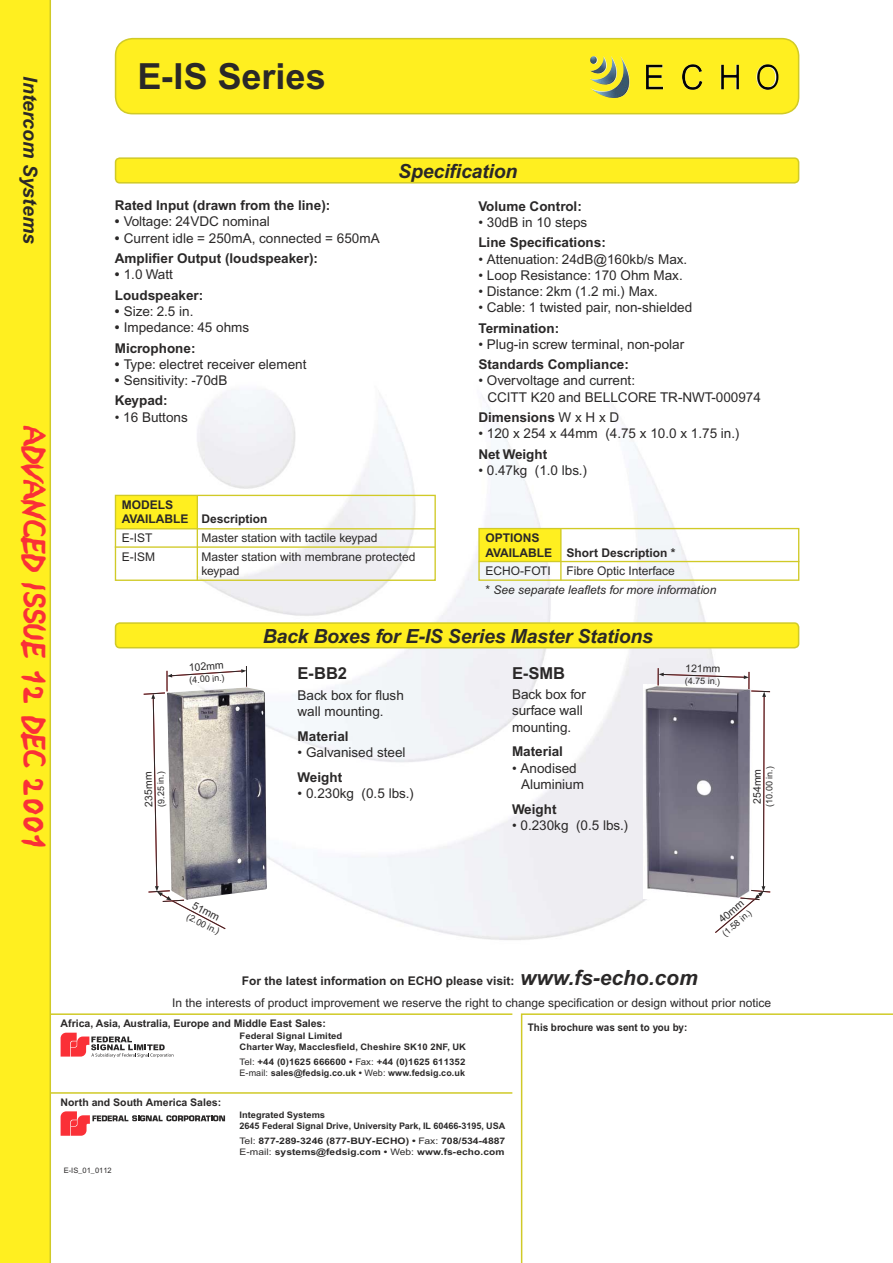
<style>
.page{position:relative;width:893px;height:1263px;background:#fff}
.page>*{position:absolute;margin:0;border:0;box-sizing:border-box;transform-origin:0 0}
.t1{font:700 36px "Arial";color:#2a2828}
.t2{font:27px "Sand";color:#fa3037}
.t3{font:italic 700 19.5px "Arial";letter-spacing:-.01em;color:#2a2828}
.t4{font:700 16.5px "Arial";color:#2a2828}
.t5{font:13.5px/20.4px "Arial";color:#2a2828}
.t6{font:700 13.5px/20.4px "Arial";color:#2a2828}
.t7{font:12px/14.4px "Arial";color:#2a2828}
.t8{font:700 12px/14.4px "Arial";color:#2a2828}
.t9{font:italic 12px/18.6px "Arial";color:#2a2828}
.t10{font:700 10.5px "Arial";color:#2a2828}
.t11{font:10.5px "Arial";color:#2a2828}
.t12{font:700 10.5px "Arial";color:#2a2828;scale:.94 1}
.t13{font:700 9px/10.8px "Arial";letter-spacing:.01em;color:#2a2828;scale:1.15 1}
.t14{font:700 9px/10.8px "Arial";letter-spacing:.01em;color:#2a2828;scale:1.07 1}
.t15{font:700 9px/10.8px "Arial";letter-spacing:.01em;color:#2a2828}
.t16{font:700 9px/10.8px "Arial";letter-spacing:.01em;color:#2a2828;scale:1.05 1}
.t17{font:9px "Arial";color:#2a2828}
.t18{font:7.5px "Arial";color:#2a2828}
.s1{font-weight:700}
.s2{font-weight:400}
.s3{font-style:normal}
.s4{font-style:italic;font-size:21px}
</style>
<div class="page">
<svg style="left:61px;top:1033px;width:112px;height:24px"></svg>
<hr style="left:45px;top:1013px;width:467px;height:2px;background:#d0ca27">
<svg style="left:520px;top:1013px;width:373px;height:250px"></svg>
<svg style="left:61px;top:1111px;width:164px;height:25px"></svg>
<hr style="left:45px;top:1092px;width:467px;height:2px;background:#d0ca27">
<svg style="left:114px;top:37px;width:686px;height:77px;background:#faeb24"></svg>
<div style="left:0;top:0;width:51px;height:1263px;background:#ffef20"></div>
<img style="left:590px;top:56px;width:40px;height:42px">
<div style="left:115px;top:495px;width:82px;height:34px;background:#ffef20"></div>
<div style="left:115px;top:495px;width:321px;height:86px;border:1px solid #d0ca27"></div>
<hr style="left:197px;top:495px;width:1px;height:85px;background:#d0ca27">
<hr style="left:115px;top:528px;width:320px;height:1px;background:#d0ca27">
<div style="left:479px;top:528px;width:82px;height:33px;background:#ffef20"></div>
<div style="left:478px;top:528px;width:321px;height:53px;border:1px solid #d0ca27"></div>
<hr style="left:560px;top:528px;width:2px;height:52px;background:#d0ca27">
<hr style="left:479px;top:561px;width:320px;height:1px;background:#d0ca27">
<hr style="left:115px;top:546px;width:320px;height:2px;background:#d0ca27">
<svg style="left:114px;top:621px;width:686px;height:27px;background:#faeb2c"></svg>
<svg style="left:114px;top:157px;width:686px;height:26px;background:#faeb25"></svg>
<img style="left:247px;top:687px;width:20px;height:205px">
<img style="left:644px;top:685px;width:14px;height:206px">
<svg style="left:143px;top:666px;width:104px;height:264px"></svg>
<svg style="left:658px;top:668px;width:113px;height:265px"></svg>
<p class="t3" style="left:42px;top:76px;width:169px;rotate:90deg">Intercom Systems</p>
<p class="t2" style="left:49px;top:428px;width:425px;rotate:90deg">ADVANCED ISSUE 12 DEC 2001</p>
<p class="t1" style="left:137px;top:56px;width:190px">E-IS Series</p>
<p class="t6" style="left:115px;top:195px;width:217px">Rated Input (drawn from the line):</p>
<p class="t5" style="left:115px;top:212px;width:157px"><span class="s1">•</span> Voltage: 24VDC nominal</p>
<p class="t5" style="left:115px;top:228px;width:266px"><span class="s1">•</span> Current idle = 250mA, connected = 650mA<br><span class="s1">Amplifier Output (loudspeaker):</span></p>
<p class="t6" style="left:115px;top:264px;width:90px">• <span class="s2">1.0 Watt<br></span>Loudspeaker:</p>
<p class="t5" style="left:115px;top:301px;width:80px"><span class="s1">•</span> Size: 2.5 in.</p>
<p class="t5" style="left:115px;top:317px;width:136px"><span class="s1">•</span> Impedance: 45 ohms<br><span class="s1">Microphone:</span></p>
<p class="t5" style="left:115px;top:354px;width:193px"><span class="s1">•</span> Type: electret receiver element</p>
<p class="t5" style="left:115px;top:370px;width:114px"><span class="s1">•</span> Sensitivity: -70dB<br><span class="s1">Keypad:</span></p>
<p class="t5" style="left:115px;top:407px;width:75px">• 16 Buttons</p>
<p class="t3" style="left:398px;top:159px;width:121px">Specification</p>
<p class="t6" style="left:478px;top:196px;width:105px">Volume Control:</p>
<p class="t6" style="left:478px;top:212px;width:129px"><span class="s2">• 30dB in 10 steps<br></span>Line Specifications:</p>
<p class="t5" style="left:478px;top:249px;width:210px">• Attenuation: 24dB@160kb/s Max.</p>
<p class="t5" style="left:478px;top:265px;width:206px">• Loop Resistance: 170 Ohm Max.</p>
<p class="t5" style="left:478px;top:281px;width:181px">• Distance: 2km (1.2 mi.) Max.</p>
<p class="t5" style="left:478px;top:297px;width:215px">• Cable: 1 twisted pair, non-shielded<br><span class="s1">Termination:</span></p>
<p class="t5" style="left:478px;top:334px;width:207px">• Plug-in screw terminal, non-polar<br><span class="s1">Standards Compliance:</span></p>
<p class="t5" style="left:487px;top:373px;width:275px;line-height:16.2px;text-indent:-9px">• Overvoltage and current:<br>CCITT K20 and BELLCORE TR-NWT-000974</p>
<p class="t6" style="left:478px;top:407px;width:143px">Dimensions <span class="s2">W x H x D</span></p>
<p class="t5" style="left:478px;top:423px;width:263px">• 120 x 254 x 44mm (4.75 x 10.0 x 1.75 in.)<br><span class="s1">Net Weight</span></p>
<p class="t5" style="left:478px;top:460px;width:110px">• 0.47kg (1.0 lbs.)</p>
<p class="t8" style="left:122px;top:498px;width:147px">MODELS<br>AVAILABLE Description</p>
<p class="t7" style="left:122px;top:531px;width:32px">E-IST</p>
<p class="t7" style="left:201px;top:531px;width:178px">Master station with tactile keypad</p>
<p class="t7" style="left:122px;top:549px;width:35px">E-ISM</p>
<p class="t7" style="left:201px;top:549px;width:215px">Master station with membrane protected keypad</p>
<p class="t8" style="left:485px;top:531px;width:191px">OPTIONS<br>AVAILABLE Short Description *</p>
<p class="t7" style="left:485px;top:564px;width:67px">ECHO-FOTI</p>
<p class="t9" style="left:485px;top:562px;width:232px;text-indent:81px"><span class="s3">Fibre Optic Interface<br>*</span> See separate leaflets for more information</p>
<p class="t11" style="left:188px;top:661px;width:37px;rotate:-4deg">102mm</p>
<p class="t17" style="left:189px;top:675px;width:37px;rotate:-4deg">(4.00 in.)</p>
<p class="t11" style="left:143px;top:807px;width:37px;rotate:-91deg">235mm</p>
<p class="t17" style="left:156px;top:807px;width:37px;rotate:-91deg">(9.25 in.)</p>
<p class="t3" style="left:263px;top:624px;width:392px">Back Boxes for E-IS Series Master Stations</p>
<p class="t4" style="left:298px;top:664px;width:51px">E-BB2</p>
<p class="t5" style="left:298px;top:687px;width:108px;line-height:16.2px">Back box for flush wall mounting.</p>
<p class="t6" style="left:298px;top:726px;width:53px">Material</p>
<p class="t5" style="left:298px;top:740px;width:109px;line-height:24.8px">• Galvanised steel<br><span class="s1">Weight</span></p>
<p class="t5" style="left:298px;top:783px;width:118px">• 0.230kg (0.5 lbs.)</p>
<p class="t4" style="left:512px;top:663px;width:55px">E-SMB</p>
<p class="t5" style="left:512px;top:686px;width:75px;line-height:16.2px">Back box for surface wall mounting.</p>
<p class="t6" style="left:512px;top:741px;width:53px">Material</p>
<p class="t5" style="left:521px;top:760px;width:65px;line-height:16.2px;text-indent:-9px">• Anodised<br>Aluminium</p>
<p class="t6" style="left:512px;top:799px;width:46px">Weight</p>
<p class="t5" style="left:512px;top:815px;width:118px">• 0.230kg (0.5 lbs.)</p>
<p class="t11" style="left:685px;top:662px;width:37px;rotate:1deg">121mm</p>
<p class="t17" style="left:685px;top:675px;width:37px;rotate:1deg">(4.75 in.)</p>
<p class="t11" style="left:751px;top:804px;width:37px;rotate:-90deg">254mm</p>
<p class="t17" style="left:764px;top:807px;width:42px;rotate:-90deg">(10.00 in.)</p>
<p class="t11" style="left:196px;top:899px;width:31px;rotate:27deg">51mm</p>
<p class="t17" style="left:190px;top:911px;width:37px;rotate:27deg">(2.00 in.)</p>
<p class="t11" style="left:716px;top:916px;width:31px;rotate:-40deg">40mm</p>
<p class="t17" style="left:720px;top:930px;width:37px;rotate:-40deg">(1.58 in.)</p>
<p class="t8" style="left:242px;top:974px;width:457px">For the latest information on ECHO please visit: <span class="s4">www.fs-echo.com</span></p>
<p class="t12" style="left:528px;top:1021px;width:171px">This brochure was sent to you by:</p>
<p class="t7" style="left:172px;top:996px;width:600px">In the interests of product improvement we reserve the right to change specification or design without prior notice</p>
<p class="t10" style="left:61px;top:1018px;width:267px">Africa, Asia, Australia, Europe and Middle East Sales:</p>
<p class="t16" style="left:240px;top:1031px;width:217px">Federal Signal Limited<br>Charter Way, Macclesfield, Cheshire SK10 2NF, UK</p>
<p class="t14" style="left:240px;top:1057px;width:213px"><span class="s2">Tel:</span> +44 (0)1625 666600 • <span class="s2">Fax:</span> +44 (0)1625 611352<br><span class="s2">E-mail:</span> sales@fedsig.co.uk • <span class="s2">Web:</span> www.fedsig.co.uk</p>
<p class="t10" style="left:61px;top:1096px;width:162px">North and South America Sales:</p>
<p class="t18" style="left:64px;top:1166px;width:49px">E-IS_01_0112</p>
<p class="t15" style="left:240px;top:1109px;width:267px">Integrated Systems<br>2645 Federal Signal Drive, University Park, IL 60466-3195, USA</p>
<p class="t13" style="left:240px;top:1135px;width:233px"><span class="s2">Tel:</span> 877-289-3246 (877-BUY-ECHO) • <span class="s2">Fax:</span> 708/534-4887<br><span class="s2">E-mail:</span> systems@fedsig.com • <span class="s2">Web:</span> www.fs-echo.com</p>
</div>
